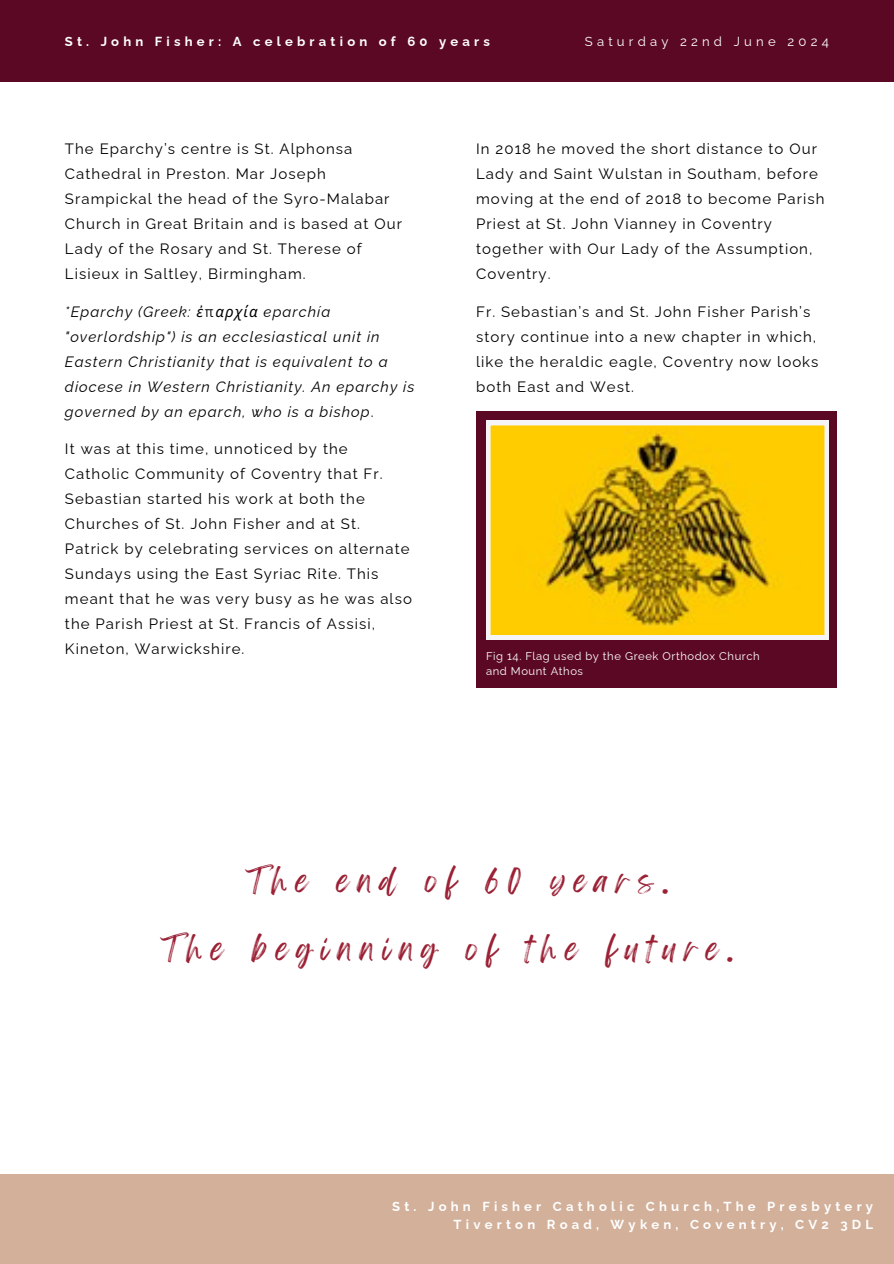
<style>
.page{position:relative;width:894px;height:1264px;background:#fff}
.page>*{position:absolute;margin:0;border:0;box-sizing:border-box;transform-origin:0 0}
.t1{font:27.9px "Feeling Passionate";letter-spacing:.32em;color:#9b2135}
.t2{font:15px/25px "Raleway";letter-spacing:.07em;color:#000}
.t3{font:italic 15px/25px "Raleway";letter-spacing:.07em;color:#000}
.t4{font:700 13.05px/17.4px "Raleway";letter-spacing:.32em;color:#fff;text-align:right}
.t5{font:13.05px "Raleway";letter-spacing:.32em;color:#fff}
.t6{font:11.25px/15px "Raleway";letter-spacing:.05em;color:#fff}
.s1{font-family:"Noto Sans"}
.s2{font-style:normal}
</style>
<div class="page">
<div style="left:0;top:0;width:893px;height:81px;background:#5b0825"></div>
<div style="left:0;top:1174px;width:893px;height:89px;background:#d2b09a"></div>
<div style="left:476px;top:411px;width:360px;height:276px;background:#5b0825"></div>
<svg style="left:486px;top:421px;width:342px;height:218px;background:#dfb71b"></svg>
<p class="t4" style="left:65px;top:33px;width:426px">St. John Fisher: A celebration of 60 years</p>
<h3 class="t5" style="left:584px;top:34px;width:245px">Saturday 22nd June 2024</h3>
<h4 class="t2" style="left:65px;top:136px;width:338px">The Eparchy’s centre is St. Alphonsa Cathedral in Preston. Mar Joseph Srampickal the head of the Syro-Malabar Church in Great Britain and is based at Our Lady of the Rosary and St. Therese of Lisieux in Saltley, Birmingham.</h4>
<h2 class="t3" style="left:65px;top:299px;width:351px">*Eparchy (Greek: <span class="s1">ἐ</span>π<span class="s1">αρχία</span> eparchía "overlordship") is an ecclesiastical unit in Eastern Christianity that is equivalent to a diocese in Western Christianity. An eparchy is governed by an eparch, who is a bishop<span class="s2">.</span></h2>
<h2 class="t2" style="left:65px;top:436px;width:348px">It was at this time, unnoticed by the Catholic Community of Coventry that Fr.<br>Sebastian started his work at both the Churches of St. John Fisher and at St.<br>Patrick by celebrating services on alternate Sundays using the East Syriac Rite. This meant that he was very busy as he was also the Parish Priest at St. Francis of Assisi, Kineton, Warwickshire.</h2>
<h2 class="t2" style="left:476px;top:136px;width:350px">In 2018 he moved the short distance to Our Lady and Saint Wulstan in Southam, before moving at the end of 2018 to become Parish Priest at St. John Vianney in Coventry together with Our Lady of the Assumption, Coventry.</h2>
<h2 class="t2" style="left:476px;top:299px;width:344px">Fr. Sebastian’s and St. John Fisher Parish’s story continue into a new chapter in which, like the heraldic eagle, Coventry now looks both East and West.</h2>
<p class="t6" style="left:486px;top:648px;width:275px">Fig 14. Flag used by the Greek Orthodox Church and Mount Athos</p>
<p class="t1" style="left:245px;top:857px;width:425px">The end of 60 years.</p>
<p class="t1" style="left:160px;top:926px;width:574px">The beginning of the future.</p>
<h1 class="t4" style="left:392px;top:1197px;width:482px">St. John Fisher Catholic Church,The Presbytery<br>Tiverton Road, Wyken, Coventry, CV2 3DL</h1>
</div>
